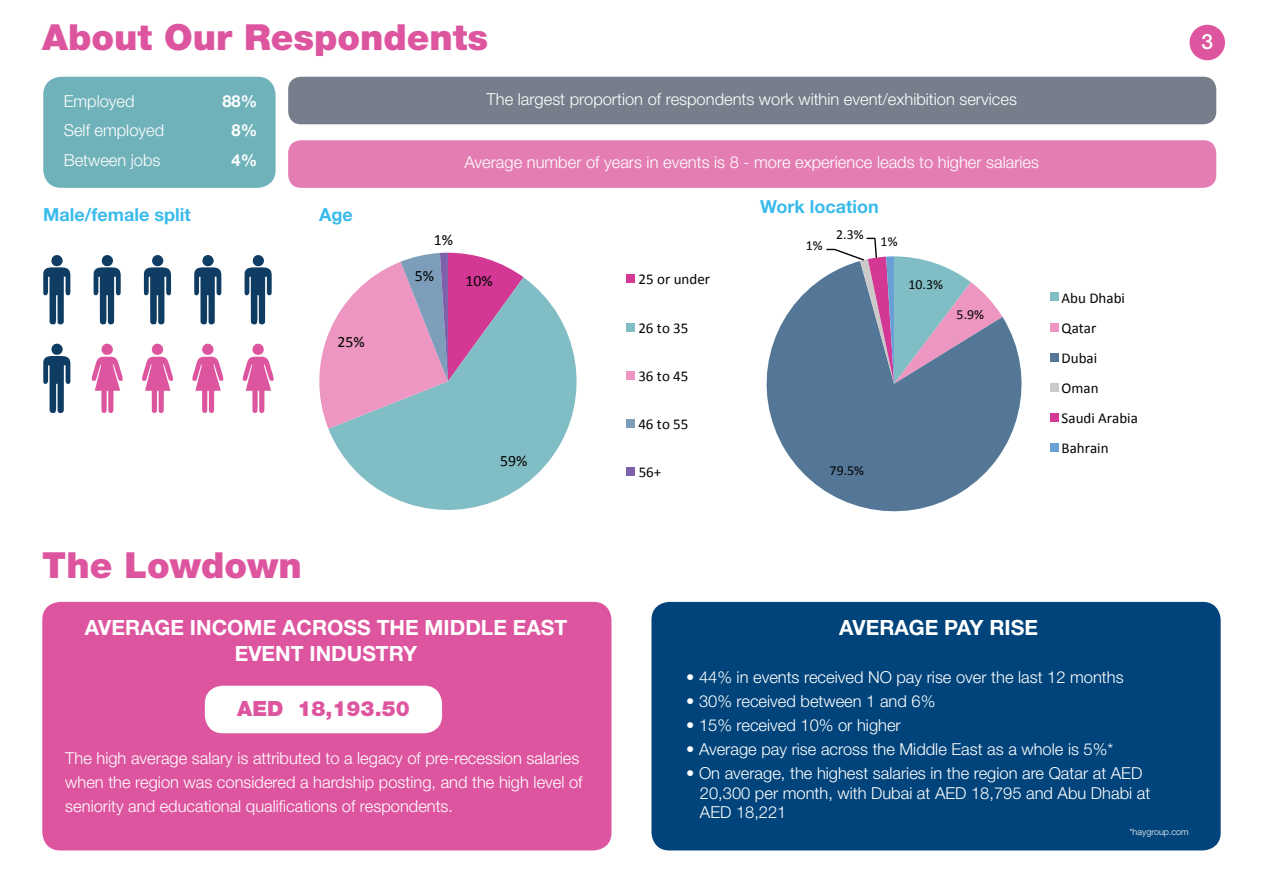
<style>
.page{position:relative;width:1263px;height:893px;background:#fff}
.page>*{position:absolute;margin:0;border:0;box-sizing:border-box;transform-origin:0 0}
.t1{font:900 36px "Helvetica Neue LT Std";color:#de559f}
.t2{font:700 21px/25.2px "Helvetica Neue LT Std";color:#fff;text-align:center}
.t3{font:900 21px "Helvetica Neue LT Std";color:#de559f}
.t4{font:500 21px "Helvetica Neue LT Std";color:#fff}
.t5{font:700 18px "Helvetica Neue LT Std";color:#3abbec}
.t6{font:300 16.5px/24px "Helvetica Neue LT Std";color:#fff}
.t7{font:700 16.5px "Helvetica Neue LT Std";color:#fff}
.t8{font:15.75px "Calibri";color:#040503}
.t9{font:15px/30.2px "Calibri";color:#040503}
.t10{font:13.8px "Calibri";color:#040503}
.t11{font:300 9px "Helvetica Neue LT Std";color:#fff}
</style>
<div class="page">
<div style="left:1189px;top:25px;width:36px;height:35px;background:#de559f;border-radius:50%"></div>
<svg style="left:192px;top:344px;width:31px;height:69px"></svg>
<div style="left:42px;top:602px;width:569px;height:248px;background:#de559f;border-radius:18px"></div>
<div style="left:205px;top:686px;width:237px;height:47px;background:#fff;border-radius:18px"></div>
<svg style="left:766px;top:276px;width:256px;height:236px;fill:#547697"></svg>
<svg style="left:826px;top:238px;width:176px;height:146px"></svg>
<div style="left:1050px;top:293px;width:8px;height:8px;background:#81bdc4"></div>
<div style="left:1050px;top:323px;width:8px;height:8px;background:#ec96c1"></div>
<div style="left:1050px;top:353px;width:8px;height:8px;background:#547697"></div>
<div style="left:1050px;top:383px;width:8px;height:8px;background:#cbcac9"></div>
<div style="left:1050px;top:413px;width:8px;height:8px;background:#d33895"></div>
<div style="left:1050px;top:443px;width:8px;height:9px;background:#68a0d5"></div>
<div style="left:651px;top:602px;width:570px;height:248px;background:#00447b;border-radius:18px"></div>
<div style="left:43px;top:77px;width:233px;height:111px;background:#70b2ba;border-radius:18px"></div>
<div style="left:288px;top:77px;width:928px;height:47px;background:#757e8a;border-radius:13px"></div>
<div style="left:288px;top:140px;width:928px;height:48px;background:#e47db2;border-radius:13px"></div>
<svg style="left:92px;top:344px;width:31px;height:69px"></svg>
<svg style="left:142px;top:344px;width:31px;height:69px"></svg>
<svg style="left:243px;top:344px;width:31px;height:69px"></svg>
<svg style="left:43px;top:255px;width:27px;height:69px"></svg>
<svg style="left:94px;top:255px;width:27px;height:69px"></svg>
<svg style="left:144px;top:255px;width:27px;height:69px"></svg>
<svg style="left:194px;top:255px;width:27px;height:69px"></svg>
<svg style="left:245px;top:255px;width:27px;height:69px"></svg>
<svg style="left:328px;top:277px;width:249px;height:233px;fill:#81bdc4"></svg>
<svg style="left:319px;top:253px;width:204px;height:176px;background:#c2a0c2"></svg>
<svg style="left:626px;top:274px;width:9px;height:202px"></svg>
<div style="left:634px;top:289px;width:77px;height:21px;background:#fff"></div>
<svg style="left:43px;top:344px;width:27px;height:69px"></svg>
<h1 class="t1" style="left:42px;top:16px;width:448px">About Our Respondents</h1>
<p class="t6" style="left:64px;top:88px;width:72px">Employed</p>
<p class="t7" style="left:222px;top:90px;width:36px">88%</p>
<p class="t6" style="left:64px;top:118px;width:102px">Self employed</p>
<p class="t7" style="left:232px;top:120px;width:27px">8%</p>
<p class="t6" style="left:64px;top:148px;width:98px">Between jobs</p>
<p class="t7" style="left:232px;top:150px;width:27px">4%</p>
<p class="t5" style="left:43px;top:204px;width:149px">Male/female split</p>
<p class="t5" style="left:319px;top:204px;width:35px">Age</p>
<p class="t8" style="left:337px;top:332px;width:29px">25%</p>
<p class="t6" style="left:487px;top:86px;width:532px">The largest proportion of respondents work within event/exhibition services</p>
<p class="t8" style="left:434px;top:230px;width:21px">1%</p>
<p class="t8" style="left:415px;top:266px;width:21px">5%</p>
<p class="t6" style="left:464px;top:150px;width:576px">Average number of years in events is 8 - more experience leads to higher salaries</p>
<p class="t5" style="left:760px;top:195px;width:120px">Work location</p>
<p class="t8" style="left:465px;top:271px;width:29px">10%</p>
<p class="t8" style="left:500px;top:451px;width:29px">59%</p>
<p class="t9" style="left:639px;top:264px;width:73px">25 or under</p>
<p class="t9" style="left:638px;top:313px;width:52px">26 to 35</p>
<p class="t9" style="left:638px;top:361px;width:52px">36 to 45</p>
<p class="t9" style="left:638px;top:409px;width:52px">46 to 55</p>
<p class="t9" style="left:639px;top:457px;width:24px">56+</p>
<p class="t10" style="left:806px;top:237px;width:18px">1%</p>
<p class="t10" style="left:836px;top:226px;width:29px">2.3%</p>
<p class="t10" style="left:881px;top:233px;width:18px">1%</p>
<p class="t10" style="left:908px;top:276px;width:36px">10.3%</p>
<p class="t10" style="left:957px;top:306px;width:29px">5.9%</p>
<p class="t10" style="left:830px;top:461px;width:36px">79.5%</p>
<p class="t9" style="left:1061px;top:283px;width:78px">Abu Dhabi<br>Qatar<br>Dubai<br>Oman<br>Saudi Arabia<br>Bahrain</p>
<p class="t4" style="left:1201px;top:29px;width:13px">3</p>
<h1 class="t1" style="left:42px;top:543px;width:261px">The Lowdown</h1>
<p class="t2" style="left:85px;top:615px;width:484px">AVERAGE INCOME ACROSS THE MIDDLE EAST<br>EVENT INDUSTRY</p>
<p class="t3" style="left:237px;top:696px;width:174px">AED 18,193.50</p>
<p class="t6" style="left:65px;top:745px;width:519px">The high average salary is attributed to a legacy of pre-recession salaries when the region was considered a hardship posting, and the high level of seniority and educational qualifications of respondents.</p>
<p class="t2" style="left:839px;top:615px;width:200px">AVERAGE PAY RISE</p>
<p class="t6" style="left:686px;top:665px;width:439px">• 44% in events received NO pay rise over the last 12 months</p>
<p class="t6" style="left:686px;top:689px;width:251px">• 30% received between 1 and 6%</p>
<p class="t6" style="left:686px;top:713px;width:216px">• 15% received 10% or higher</p>
<p class="t6" style="left:686px;top:737px;width:429px">• Average pay rise across the Middle East as a whole is 5%*</p>
<p class="t6" style="left:700px;top:763px;width:452px;line-height:19.5px;text-indent:-14px">• On average, the highest salaries in the region are Qatar at AED<br>20,300 per month, with Dubai at AED 18,795 and Abu Dhabi at<br>AED 18,221</p>
<p class="t11" style="left:1129px;top:826px;width:61px">*haygroup.com</p>
</div>
